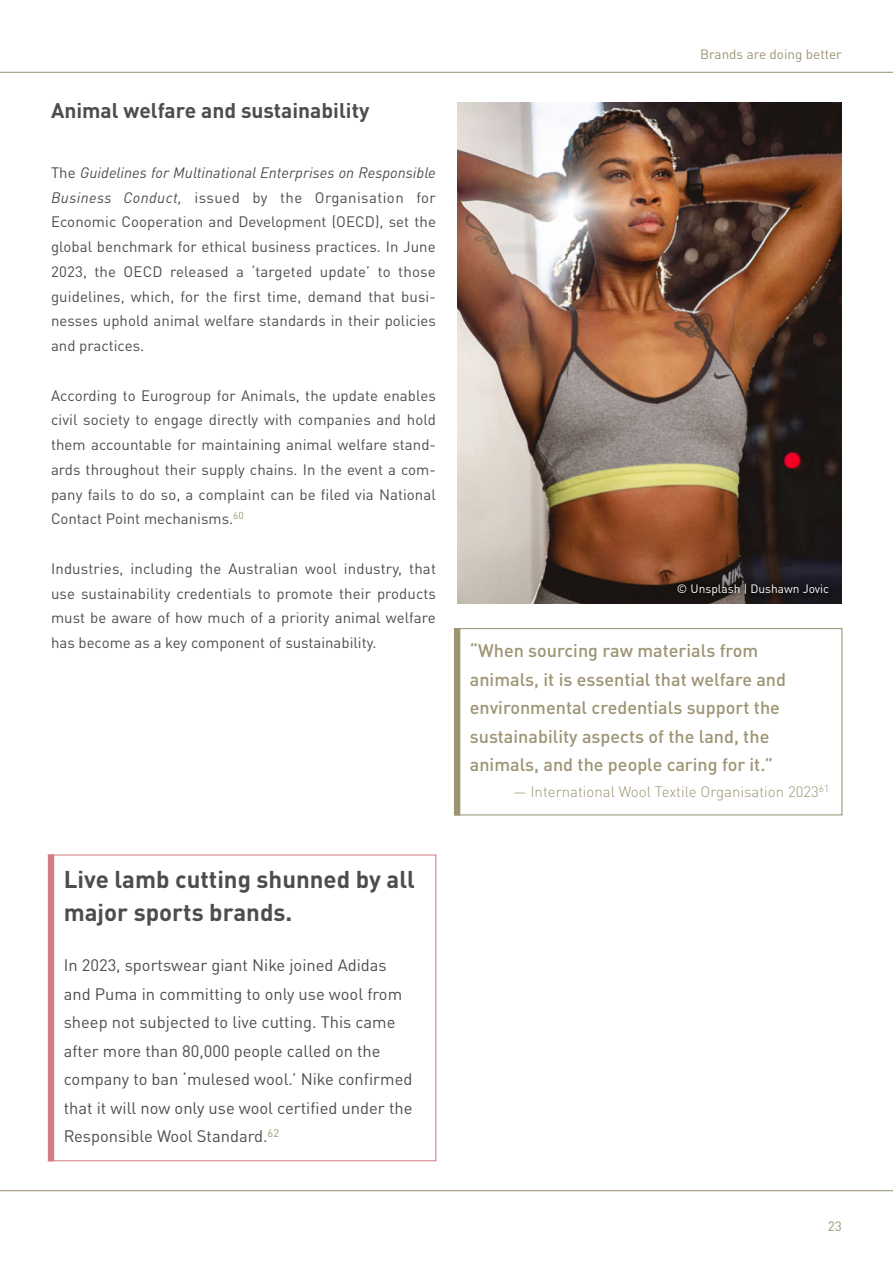
<style>
.page{position:relative;width:893px;height:1263px;background:#fff}
.page>*{position:absolute;margin:0;border:0;box-sizing:border-box;transform-origin:0 0}
.t1{font:700 24px/33px "DIN Pro";color:#4d4d4f}
.t2{font:700 21px "DIN Pro";color:#4d4d4f}
.t3{font:500 18px/28.5px "DIN Pro";color:#9d9474}
.t4{font:16.5px/28.5px "DIN Pro";color:#4d4d4f}
.t5{font:15px/24.8px "DIN Pro";color:#4d4d4f;text-align:justify}
.t6{font:300 15px "DIN Pro";color:#9d9474}
.t7{font:13.5px "DIN Pro";color:#9d9474}
.t8{font:12px "DIN Pro";color:#fff}
.s1{font-style:italic}
</style>
<div class="page">
<svg style="left:0;top:71px;width:893px;height:2px"></svg>
<svg style="left:0;top:1190px;width:893px;height:2px"></svg>
<div style="left:454px;top:628px;width:6px;height:187px;background:#9d9474"></div>
<div style="left:453px;top:628px;width:389px;height:187px;border:1px solid #9d9474"></div>
<img style="left:457px;top:102px;width:385px;height:502px">
<div style="left:670px;top:576px;width:166px;height:27px;background:#000;opacity:.75"></div>
<div style="left:48px;top:854px;width:6px;height:307px;background:#d57d87"></div>
<div style="left:47px;top:854px;width:389px;height:307px;border:1px solid #d57d87"></div>
<h2 class="t2" style="left:51px;top:101px;width:320px">Animal welfare and sustainability</h2>
<p class="t5" style="left:51px;top:161px;width:387px">The <span class="s1">Guidelines for Multinational Enterprises on Responsible Business Conduct,</span> issued by the Organisation for Economic Cooperation and Development (OECD), set the global benchmark for ethical business practices. In June 2023, the OECD released a ‘targeted update’ to those guidelines, which, for the first time, demand that busi&shy;nesses uphold animal welfare standards in their policies and practices.</p>
<p class="t5" style="left:51px;top:384px;width:386px">According to Eurogroup for Animals, the update enables civil society to engage directly with companies and hold them accountable for maintaining animal welfare stand&shy;ards throughout their supply chains. In the event a com&shy;pany fails to do so, a complaint can be filed via National Contact Point mechanisms.<sup>60</sup></p>
<p class="t5" style="left:51px;top:557px;width:387px">Industries, including the Australian wool industry, that use sustainability credentials to promote their products must be aware of how much of a priority animal welfare has become as a key component of sustainability.</p>
<h1 class="t1" style="left:64px;top:864px;width:353px">Live lamb cutting shunned by all major sports brands.</h1>
<p class="t4" style="left:64px;top:952px;width:350px">In 2023, sportswear giant Nike joined Adidas and Puma in committing to only use wool from sheep not subjected to live cutting. This came after more than 80,000 people called on the company to ban ‘mulesed wool.’ Nike confirmed that it will now only use wool certified under the Responsible Wool Standard.<sup>62</sup></p>
<p class="t7" style="left:700px;top:48px;width:143px">Brands are doing better</p>
<p class="t8" style="left:677px;top:583px;width:154px">© Unsplash | Dushawn Jovic</p>
<p class="t3" style="left:470px;top:638px;width:318px">“When sourcing raw materials from animals, it is essential that welfare and environmental credentials support the sustainability aspects of the land, the animals, and the people caring for it.”</p>
<p class="t6" style="left:514px;top:784px;width:317px">— International Wool Textile Organisation 2023<sup>61</sup></p>
<p class="t7" style="left:828px;top:1220px;width:16px">23</p>
</div>
